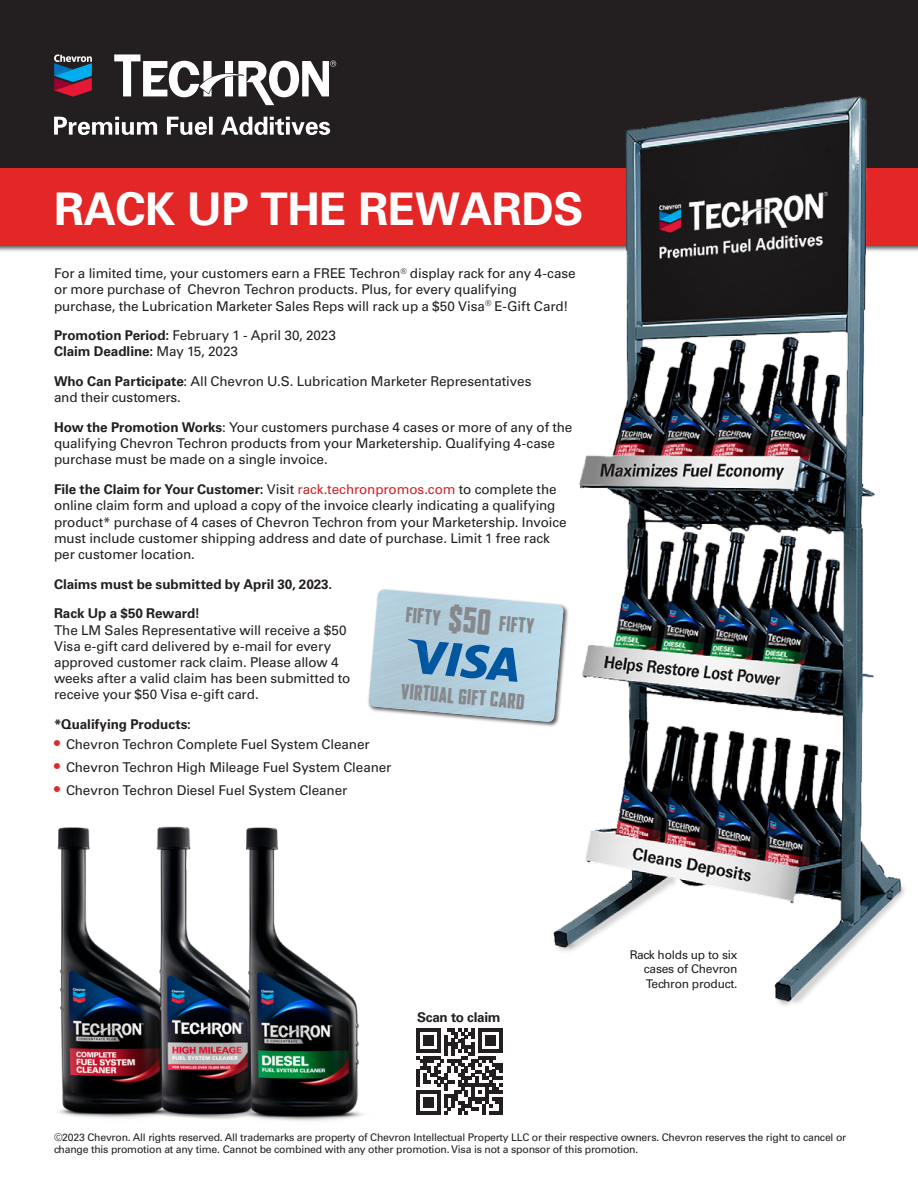
<style>
.page{position:relative;width:918px;height:1188px;background:#fff}
.page>*{position:absolute;margin:0;border:0;box-sizing:border-box;transform-origin:0 0}
.t1{font:700 45px "Univers";letter-spacing:-.01em;color:#fff}
.t2{font:900 condensed 19.8px "Agency FB";color:#86888b}
.t3{font:13.5px/16.2px "Univers LT Std";letter-spacing:-.01em;color:#231f20}
.t4{font:700 13.5px "Univers LT Std";letter-spacing:-.005em;color:#231f20}
.t5{font:12px/14.4px "Univers LT Std";letter-spacing:-.02em;color:#231f20;text-align:justify}
.t6{font:10.5px/12.6px "Univers LT Std";letter-spacing:-.02em;color:#231f20}
.s1{font-weight:700}
.s2{font-weight:400}
.s3{color:#d1232a}
.s4{font-size:16.5px;color:#e32626}
.s5{font-size:33.15px}
</style>
<div class="page">
<div style="left:0;top:165px;width:918px;height:87px;background:#231f20;opacity:.75"></div>
<div style="left:0;top:167px;width:918px;height:79px;background:#e32626"></div>
<div style="left:0;top:0;width:918px;height:167px;background:#231f20"></div>
<img style="left:515px;top:96px;width:403px;height:910px">
<div style="left:368px;top:588px;width:201px;height:139px;background:#231f20;opacity:.75"></div>
<svg style="left:369px;top:589px;width:195px;height:133px;background:#aec9d9"></svg>
<img style="left:57px;top:827px;width:77px;height:291px">
<img style="left:134px;top:826px;width:84px;height:293px">
<img style="left:218px;top:827px;width:145px;height:294px">
<svg style="left:417px;top:1028px;width:86px;height:87px"></svg>
<svg style="left:114px;top:54px;width:222px;height:51px"></svg>
<svg style="left:54px;top:117px;width:276px;height:18px"></svg>
<svg style="left:54px;top:54px;width:38px;height:43px"></svg>
<p class="t1" style="left:54px;top:180px;width:531px">RACK UP THE REWARDS</p>
<p class="t3" style="left:54px;top:265px;width:523px">For a limited time, your customers earn a FREE Techron<sup>®</sup> display rack for any 4-case or more purchase of Chevron Techron products. Plus, for every qualifying purchase, the Lubrication Marketer Sales Reps will rack up a $50 Visa<sup>®</sup> E-Gift Card!</p>
<p class="t3" style="left:54px;top:327px;width:283px"><span class="s1">Promotion Period:</span> February 1 - April 30, 2023</p>
<p class="t4" style="left:54px;top:344px;width:186px">Claim Deadline: <span class="s2">May 15, 2023</span></p>
<p class="t3" style="left:54px;top:373px;width:479px"><span class="s1">Who Can Participate</span>: All Chevron U.S. Lubrication Marketer Representatives and their customers.</p>
<p class="t3" style="left:54px;top:419px;width:520px"><span class="s1">How the Promotion Works</span>: Your customers purchase 4 cases or more of any of the qualifying Chevron Techron products from your Marketership. Qualifying 4-case purchase must be made on a single invoice.</p>
<p class="t3" style="left:54px;top:481px;width:514px"><span class="s1">File the Claim for Your Customer:</span> Visit <span class="s3">rack.techronpromos.com</span> to complete the online claim form and upload a copy of the invoice clearly indicating a qualifying product* purchase of 4 cases of Chevron Techron from your Marketership. Invoice must include customer shipping address and date of purchase. Limit 1 free rack per customer location.</p>
<p class="t4" style="left:54px;top:576px;width:280px">Claims must be submitted by April 30, 2023.</p>
<p class="t4" style="left:54px;top:606px;width:148px">Rack Up a $50 Reward!</p>
<p class="t3" style="left:54px;top:622px;width:298px">The LM Sales Representative will receive a $50<br>Visa e-gift card delivered by e-mail for every approved customer rack claim. Please allow 4 weeks after a valid claim has been submitted to receive your $50 Visa e-gift card.</p>
<p class="t4" style="left:54px;top:716px;width:139px">*Qualifying Products:</p>
<p class="t3" style="left:54px;top:736px;width:317px"><span class="s4">•</span> Chevron Techron Complete Fuel System Cleaner</p>
<p class="t3" style="left:54px;top:759px;width:339px"><span class="s4">•</span> Chevron Techron High Mileage Fuel System Cleaner</p>
<p class="t3" style="left:54px;top:782px;width:295px"><span class="s4">•</span> Chevron Techron Diesel Fuel System Cleaner</p>
<p class="t2" style="left:407px;top:603px;width:130px;rotate:5deg">FIFTY <span class="s5">$50</span> FIFTY</p>
<p class="t2" style="left:402px;top:680px;width:125px;rotate:5deg">VIRTUAL GIFT CARD</p>
<p class="t4" style="left:417px;top:1010px;width:85px">Scan to claim</p>
<p class="t5" style="left:644px;top:948px;width:95px;text-indent:-14px">Rack holds up to six cases of Chevron Techron product.</p>
<p class="t6" style="left:54px;top:1131px;width:794px">©2023 Chevron. All rights reserved. All trademarks are property of Chevron Intellectual Property LLC or their respective owners. Chevron reserves the right to cancel or change this promotion at any time. Cannot be combined with any other promotion. Visa is not a sponsor of this promotion.</p>
</div>
